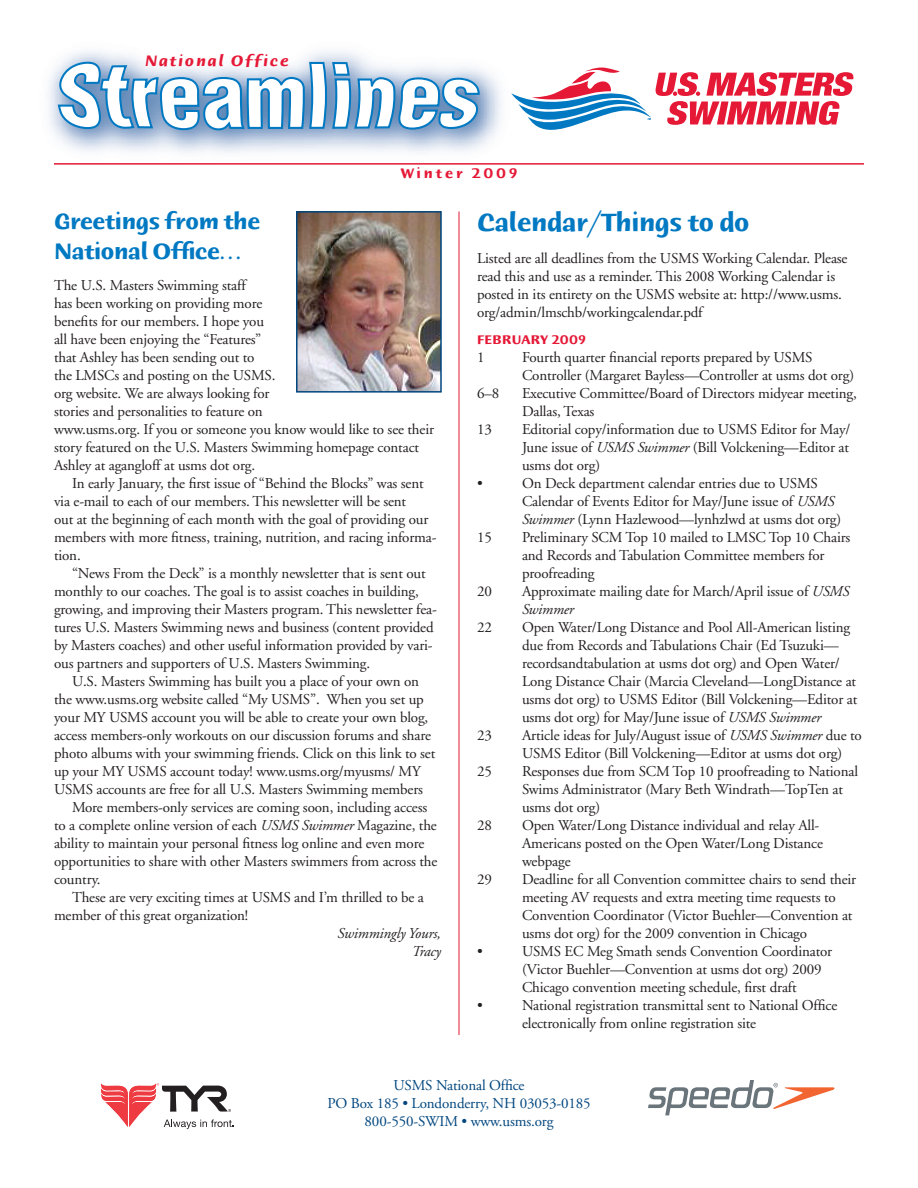
<style>
.page{position:relative;width:918px;height:1188px;background:#fff}
.page>*{position:absolute;margin:0;border:0;box-sizing:border-box;transform-origin:0 0}
.Headline_1{font:700 27px "Humana Sans ITC";letter-spacing:-.01em;color:#0079c2}
.Headline_1-2{font:700 24px/30px "Humana Sans ITC";letter-spacing:-.01em;color:#0079c2}
.t1{font:italic 700 16.2px "Humana Sans ITC";letter-spacing:.1em;color:#e51836;scale:1.07 1}
.BT{font:15px/18px "Adobe Garamond";letter-spacing:-.01em;color:#231f20}
.Calendar_Number_Entr{font:15px/18px "Adobe Garamond";letter-spacing:-.01em;color:#231f20}
.BT_No_Indent{font:15px/18px "Adobe Garamond";letter-spacing:-.01em;color:#231f20}
.Calendar_Auto_Bullet{font:15px/18px "Adobe Garamond";letter-spacing:-.01em;color:#231f20}
.BT_No_Indent-2{font:15px "Adobe Garamond";letter-spacing:-.01em;color:#00467e}
.BT-2{font:italic 15px "Adobe Garamond";letter-spacing:-.01em;color:#231f20}
.BT_Bullet{font:700 15px "Humana Sans ITC";letter-spacing:.2em;color:#e51836}
.Calendar_Month{font:700 13.5px "Humana Sans ITC";letter-spacing:.03em;color:#e51836}
.s1{font-style:italic}
</style>
<div class="page">
<svg style="left:648px;top:1080px;width:186px;height:35px"></svg>
<svg style="left:101px;top:1083px;width:133px;height:46px"></svg>
<img style="left:299px;top:214px;width:140px;height:176px">
<div style="left:296px;top:211px;width:146px;height:182px;border:2px solid #00467e"></div>
<hr style="left:459px;top:212px;width:1px;height:823px;background:#e51836">
<img style="left:48px;top:51px;width:454px;height:103px">
<svg style="left:58px;top:62px;width:422px;height:68px"></svg>
<svg style="left:511px;top:67px;width:343px;height:63px"></svg>
<hr style="left:54px;top:163px;width:810px;height:2px;background:#e51836">
<p class="t1" style="left:145px;top:53px;width:136px">National Office</p>
<p class="BT_Bullet" style="left:401px;top:165px;width:118px">Winter 2009</p>
<p class="Headline_1-2" style="left:54px;top:207px;width:208px">Greetings from the<br>National Office…</p>
<p class="BT_No_Indent" style="left:54px;top:277px;width:382px">The U.S. Masters Swimming staff<br>has been working on providing more<br>benefits for our members. I hope you<br>all have been enjoying the “Features”<br>that Ashley has been sending out to<br>the LMSCs and posting on the USMS.<br>org website. We are always looking for<br>stories and personalities to feature on<br>www.usms.org. If you or someone you know would like to see their story featured on the U.S. Masters Swimming homepage contact Ashley at agangloff at usms dot org.</p>
<p class="BT" style="left:54px;top:475px;width:384px;text-indent:18px">In early January, the first issue of “Behind the Blocks” was sent via e-mail to each of our members. This newsletter will be sent<br>out at the beginning of each month with the goal of providing our members with more fitness, training, nutrition, and racing informa&shy;tion.</p>
<p class="BT" style="left:54px;top:565px;width:384px;text-indent:18px">“News From the Deck” is a monthly newsletter that is sent out monthly to our coaches. The goal is to assist coaches in building, growing, and improving their Masters program. This newsletter fea&shy;tures U.S. Masters Swimming news and business (content provided by Masters coaches) and other useful information provided by vari&shy;ous partners and supporters of U.S. Masters Swimming.</p>
<p class="BT" style="left:54px;top:673px;width:383px;text-indent:18px">U.S. Masters Swimming has built you a place of your own on the www.usms.org website called “My USMS”. When you set up your MY USMS account you will be able to create your own blog, access members-only workouts on our discussion forums and share photo albums with your swimming friends. Click on this link to set up your MY USMS account today! www.usms.org/myusms/ MY USMS accounts are free for all U.S. Masters Swimming members</p>
<p class="BT" style="left:54px;top:799px;width:385px;text-indent:18px">More members-only services are coming soon, including access to a complete online version of each <span class="s1">USMS Swimmer</span> Magazine, the ability to maintain your personal fitness log online and even more opportunities to share with other Masters swimmers from across the country.</p>
<p class="BT" style="left:54px;top:889px;width:372px;text-indent:18px">These are very exciting times at USMS and I’m thrilled to be a member of this great organization!</p>
<p class="BT-2" style="left:338px;top:926px;width:105px">Swimmingly Yours,</p>
<p class="BT-2" style="left:412px;top:944px;width:31px">Tracy</p>
<p class="Headline_1" style="left:477px;top:208px;width:274px">Calendar/Things to do</p>
<p class="BT_No_Indent" style="left:477px;top:249px;width:372px">Listed are all deadlines from the USMS Working Calendar. Please read this and use as a reminder. This 2008 Working Calendar is posted in its entirety on the USMS website at: http://www.usms. org/admin/lmschb/workingcalendar.pdf</p>
<p class="Calendar_Month" style="left:477px;top:332px;width:110px">FEBRUARY 2009</p>
<p class="Calendar_Number_Entr" style="left:477px;top:348px;width:9px">1</p>
<p class="Calendar_Number_Entr" style="left:522px;top:348px;width:334px">Fourth quarter financial reports prepared by USMS<br>Controller (Margaret Bayless—Controller at usms dot org)</p>
<p class="Calendar_Number_Entr" style="left:477px;top:384px;width:24px">6–8</p>
<p class="Calendar_Number_Entr" style="left:522px;top:384px;width:336px">Executive Committee/Board of Directors midyear meeting,<br>Dallas, Texas</p>
<p class="Calendar_Number_Entr" style="left:477px;top:420px;width:16px">13</p>
<p class="Calendar_Number_Entr" style="left:522px;top:420px;width:330px;text-align:justify">Editorial copy/information due to USMS Editor for May/ June issue of <span class="s1">USMS Swimmer</span> (Bill Volckening—Editor at usms dot org)</p>
<p class="Calendar_Auto_Bullet" style="left:477px;top:474px;width:7px">•</p>
<p class="Calendar_Auto_Bullet" style="left:522px;top:474px;width:321px">On Deck department calendar entries due to USMS<br>Calendar of Events Editor for May/June issue of <span class="s1">USMS<br>Swimmer</span> (Lynn Hazlewood—lynhzlwd at usms dot org)</p>
<p class="Calendar_Number_Entr" style="left:477px;top:528px;width:16px">15</p>
<p class="Calendar_Number_Entr" style="left:522px;top:528px;width:330px">Preliminary SCM Top 10 mailed to LMSC Top 10 Chairs and Records and Tabulation Committee members for proofreading</p>
<p class="Calendar_Number_Entr" style="left:477px;top:582px;width:16px">20</p>
<p class="Calendar_Number_Entr" style="left:522px;top:582px;width:329px">Approximate mailing date for March/April issue of <span class="s1">USMS<br>Swimmer</span></p>
<p class="Calendar_Number_Entr" style="left:477px;top:618px;width:16px">22</p>
<p class="Calendar_Number_Entr" style="left:522px;top:618px;width:337px">Open Water/Long Distance and Pool All-American listing due from Records and Tabulations Chair (Ed Tsuzuki— recordsandtabulation at usms dot org) and Open Water/ Long Distance Chair (Marcia Cleveland—LongDistance at usms dot org) to USMS Editor (Bill Volckening—Editor at usms dot org) for May/June issue of <span class="s1">USMS Swimmer</span></p>
<p class="Calendar_Number_Entr" style="left:477px;top:726px;width:16px">23</p>
<p class="Calendar_Number_Entr" style="left:522px;top:726px;width:341px">Article ideas for July/August issue of <span class="s1">USMS Swimmer</span> due to<br>USMS Editor (Bill Volckening—Editor at usms dot org)</p>
<p class="Calendar_Number_Entr" style="left:477px;top:762px;width:16px">25</p>
<p class="Calendar_Number_Entr" style="left:522px;top:762px;width:338px">Responses due from SCM Top 10 proofreading to National<br>Swims Administrator (Mary Beth Windrath—TopTen at usms dot org)</p>
<p class="Calendar_Number_Entr" style="left:477px;top:816px;width:16px">28</p>
<p class="Calendar_Number_Entr" style="left:522px;top:816px;width:302px">Open Water/Long Distance individual and relay All-<br>Americans posted on the Open Water/Long Distance webpage</p>
<p class="Calendar_Number_Entr" style="left:477px;top:870px;width:16px">29</p>
<p class="Calendar_Number_Entr" style="left:522px;top:870px;width:336px">Deadline for all Convention committee chairs to send their meeting AV requests and extra meeting time requests to Convention Coordinator (Victor Buehler—Convention at usms dot org) for the 2009 convention in Chicago</p>
<p class="Calendar_Auto_Bullet" style="left:477px;top:942px;width:7px">•</p>
<p class="Calendar_Auto_Bullet" style="left:522px;top:942px;width:312px">USMS EC Meg Smath sends Convention Coordinator (Victor Buehler—Convention at usms dot org) 2009<br>Chicago convention meeting schedule, first draft</p>
<p class="Calendar_Auto_Bullet" style="left:477px;top:996px;width:7px">•</p>
<p class="Calendar_Auto_Bullet" style="left:522px;top:996px;width:317px">National registration transmittal sent to National Office electronically from online registration site</p>
<p class="BT_No_Indent-2" style="left:393px;top:1077px;width:133px">USMS National Office</p>
<p class="BT_No_Indent-2" style="left:327px;top:1095px;width:265px">PO Box 185 • Londonderry, NH 03053-0185</p>
<p class="BT_No_Indent-2" style="left:365px;top:1113px;width:190px">800-550-SWIM • www.usms.org</p>
</div>
